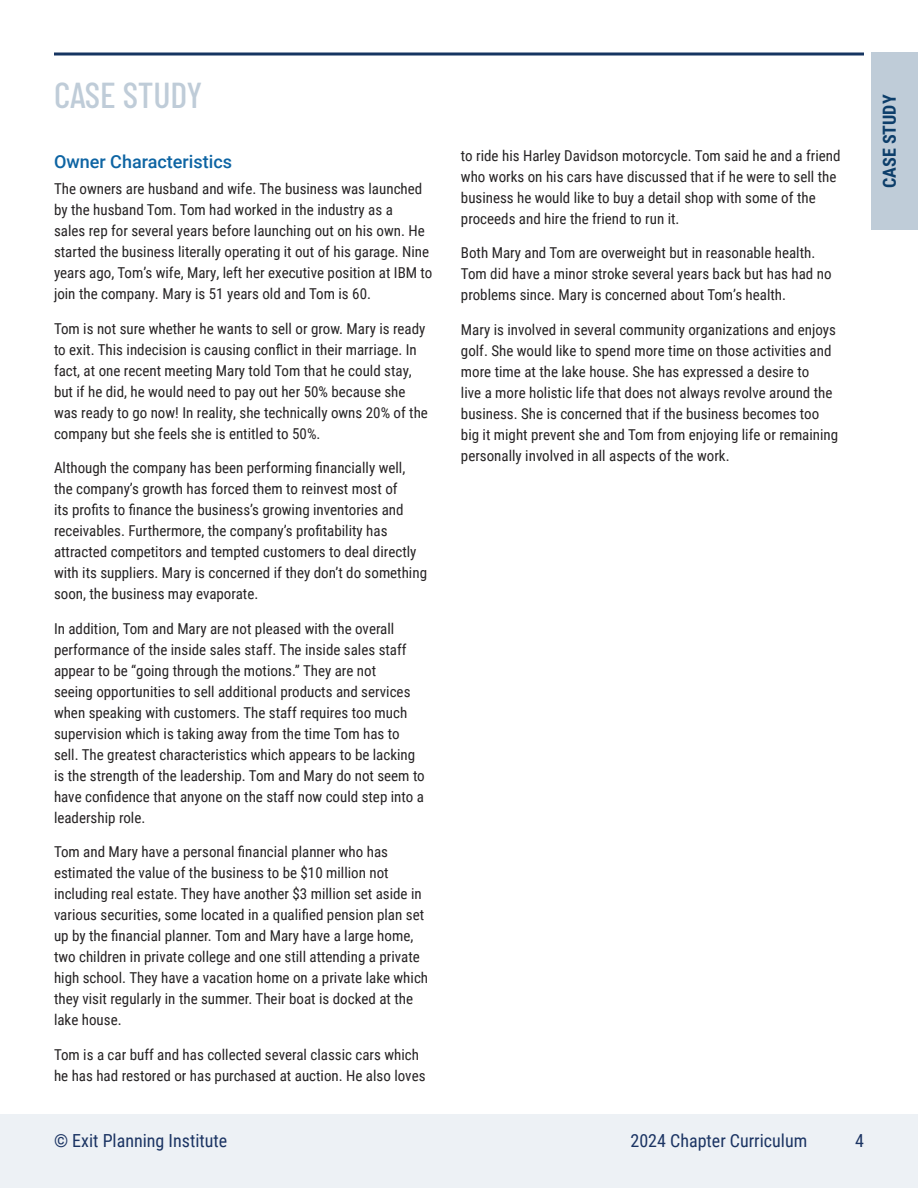
<style>
.page{position:relative;width:918px;height:1188px;background:#fff}
.page>*{position:absolute;margin:0;border:0;box-sizing:border-box;transform-origin:0 0}
.Section_Title_-_Page{font:500 36px "Barlow Condensed";letter-spacing:-.01em;color:#bfccd8}
.t1{font:18px "Roboto Condensed";color:#1b3463}
.Subhead{font:500 18px "Roboto";color:#0d64a3}
.Sidebar_Quote_-_Smal{font:700 18px "Roboto Condensed";color:#0d3e6a}
.Body{font:15px/21px "Roboto Condensed";color:#262324}
</style>
<div class="page">
<div style="left:0;top:1114px;width:918px;height:74px;background:#edf1f5"></div>
<svg style="left:54px;top:52px;width:810px;height:4px;background:#506788"></svg>
<div style="left:872px;top:52px;width:46px;height:178px;background:#bfccd8"></div>
<p class="Section_Title_-_Page" style="left:54px;top:69px;width:150px">CASE STUDY</p>
<p class="Subhead" style="left:54px;top:149px;width:180px">Owner Characteristics</p>
<p class="Body" style="left:54px;top:178px;width:380px">The owners are husband and wife. The business was launched by the husband Tom. Tom had worked in the industry as a<br>sales rep for several years before launching out on his own. He started the business literally operating it out of his garage. Nine years ago, Tom’s wife, Mary, left her executive position at IBM to join the company. Mary is 51 years old and Tom is 60.</p>
<p class="Body" style="left:54px;top:317px;width:375px">Tom is not sure whether he wants to sell or grow. Mary is ready to exit. This indecision is causing conflict in their marriage. In fact, at one recent meeting Mary told Tom that he could stay, but if he did, he would need to pay out her 50% because she was ready to go now! In reality, she technically owns 20% of the company but she feels she is entitled to 50%.</p>
<p class="Body" style="left:54px;top:457px;width:375px">Although the company has been performing financially well, the company’s growth has forced them to reinvest most of<br>its profits to finance the business’s growing inventories and receivables. Furthermore, the company’s profitability has attracted competitors and tempted customers to deal directly with its suppliers. Mary is concerned if they don’t do something soon, the business may evaporate.</p>
<p class="Body" style="left:54px;top:617px;width:372px">In addition, Tom and Mary are not pleased with the overall performance of the inside sales staff. The inside sales staff appear to be “going through the motions.” They are not<br>seeing opportunities to sell additional products and services when speaking with customers. The staff requires too much supervision which is taking away from the time Tom has to sell. The greatest characteristics which appears to be lacking is the strength of the leadership. Tom and Mary do not seem to have confidence that anyone on the staff now could step into a leadership role.</p>
<p class="Body" style="left:54px;top:841px;width:376px">Tom and Mary have a personal financial planner who has estimated the value of the business to be $10 million not including real estate. They have another $3 million set aside in various securities, some located in a qualified pension plan set up by the financial planner. Tom and Mary have a large home, two children in private college and one still attending a private high school. They have a vacation home on a private lake which they visit regularly in the summer. Their boat is docked at the lake house.</p>
<p class="Body" style="left:54px;top:1043px;width:373px">Tom is a car buff and has collected several classic cars which he has had restored or has purchased at auction. He also loves</p>
<p class="Body" style="left:461px;top:144px;width:381px">to ride his Harley Davidson motorcycle. Tom said he and a friend who works on his cars have discussed that if he were to sell the business he would like to buy a detail shop with some of the proceeds and hire the friend to run it.</p>
<p class="Body" style="left:461px;top:242px;width:372px">Both Mary and Tom are overweight but in reasonable health.<br>Tom did have a minor stroke several years back but has had no problems since. Mary is concerned about Tom’s health.</p>
<p class="Body" style="left:461px;top:318px;width:379px">Mary is involved in several community organizations and enjoys golf. She would like to spend more time on those activities and more time at the lake house. She has expressed a desire to<br>live a more holistic life that does not always revolve around the business. She is concerned that if the business becomes too big it might prevent she and Tom from enjoying life or remaining personally involved in all aspects of the work.</p>
<p class="Sidebar_Quote_-_Smal" style="left:877px;top:188px;width:95px;rotate:-90deg">CASE STUDY</p>
<p class="t1" style="left:54px;top:1128px;width:175px">© Exit Planning Institute</p>
<p class="t1" style="left:631px;top:1128px;width:178px">2024 Chapter Curriculum</p>
<p class="t1" style="left:855px;top:1128px;width:10px">4</p>
</div>
